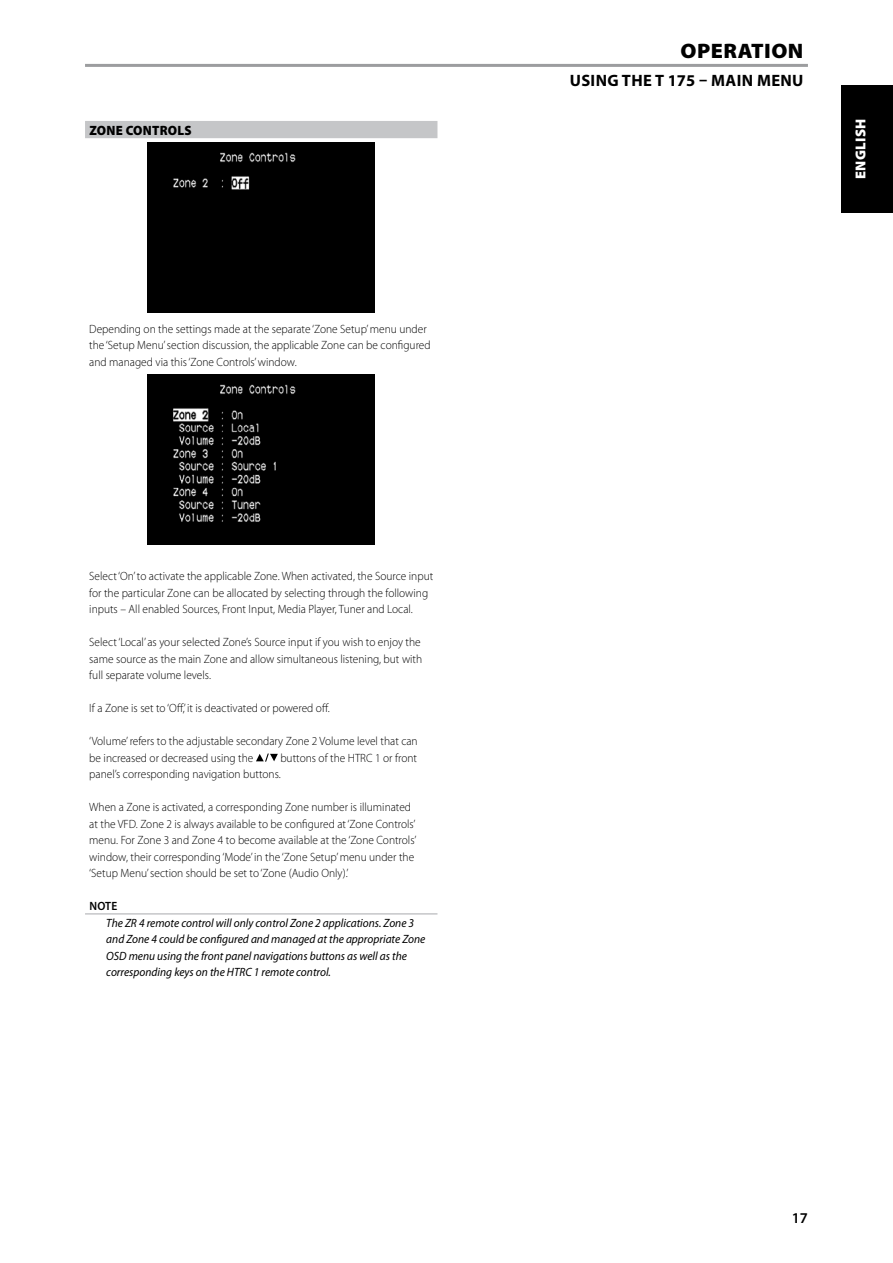
<style>
.page{position:relative;width:893px;height:1263px;background:#fff}
.page>*{position:absolute;margin:0;border:0;box-sizing:border-box;transform-origin:0 0}
.t1{font:900 21px "Myriad Pro";color:#000;scale:1.05 1}
.t2{font:700 16.5px "Myriad Pro";letter-spacing:.02em;color:#000}
.t3{font:600 15px "Myriad Pro";color:#000}
.t4{font:900 14.4px "Myriad Pro";letter-spacing:.02em;color:#fff}
.t5{font:900 13.5px "Myriad Pro";color:#000;scale:.95 1}
.t6{font:300 12px/16.5px "Myriad Pro";color:#000;scale:.95 1}
.t7{font:italic 12px/16.5px "Myriad Pro";color:#000;scale:.95 1}
.t8{font:600 12px "Myriad Pro";color:#000;scale:.95 1}
</style>
<div class="page">
<div style="left:85px;top:121px;width:352px;height:17px;background:#c5c6c8"></div>
<hr style="left:85px;top:913px;width:352px;height:2px;background:#c5c6c8">
<svg style="left:256px;top:753px;width:22px;height:9px"></svg>
<hr style="left:85px;top:64px;width:723px;height:3px;background:#9c9d9f">
<div style="left:147px;top:142px;width:227px;height:171px;background:#000"></div>
<img style="left:147px;top:375px;width:227px;height:170px">
<div style="left:842px;top:85px;width:51px;height:128px;background:#000"></div>
<p class="t5" style="left:89px;top:121px;width:18px">ZONE</p>
<p class="t5" style="left:126px;top:121px;width:18px">CONTROLS</p>
<p class="t6" style="left:89px;top:320px;width:361px">Depending on the settings made at the separate ‘Zone Setup’ menu under the ‘Setup Menu’ section discussion, the applicable Zone can be configured and managed via this ‘Zone Controls’ window.</p>
<p class="t6" style="left:89px;top:568px;width:364px">Select ‘On’ to activate the applicable Zone. When activated, the Source input for the particular Zone can be allocated by selecting through the following inputs – All enabled Sources, Front Input, Media Player, Tuner and Local.</p>
<p class="t6" style="left:89px;top:634px;width:352px">Select ‘Local’ as your selected Zone’s Source input if you wish to enjoy the same source as the main Zone and allow simultaneous listening, but with full separate volume levels.</p>
<p class="t6" style="left:89px;top:700px;width:255px">If a Zone is set to ‘Off,’ it is deactivated or powered off.</p>
<p class="t6" style="left:89px;top:733px;width:347px">‘Volume’ refers to the adjustable secondary Zone 2 Volume level that can be increased or decreased using the</p>
<p class="t6" style="left:89px;top:749px;width:346px;text-indent:191px">buttons of the HTRC 1 or front panel’s corresponding navigation buttons.</p>
<p class="t6" style="left:89px;top:799px;width:346px">When a Zone is activated, a corresponding Zone number is illuminated at the VFD. Zone 2 is always available to be configured at ‘Zone Controls’ menu. For Zone 3 and Zone 4 to become available at the ‘Zone Controls’ window, their corresponding ‘Mode’ in the ‘Zone Setup’ menu under the ‘Setup Menu’ section should be set to ‘Zone (Audio Only).’</p>
<p class="t8" style="left:89px;top:898px;width:17px">Note</p>
<p class="t7" style="left:106px;top:914px;width:337px">The ZR 4 remote control will only control Zone 2 applications. Zone 3 and Zone 4 could be configured and managed at the appropriate Zone OSD menu using the front panel navigations buttons as well as the corresponding keys on the HTRC 1 remote control.</p>
<h1 class="t1" style="left:681px;top:37px;width:14px">OPERATION</h1>
<h2 class="t2" style="left:570px;top:70px;width:235px">USING THE T 175 – MAIN MENU</h2>
<p class="t4" style="left:851px;top:179px;width:62px;rotate:-90deg">ENGLISH</p>
<p class="t3" style="left:792px;top:1208px;width:18px">17</p>
</div>
